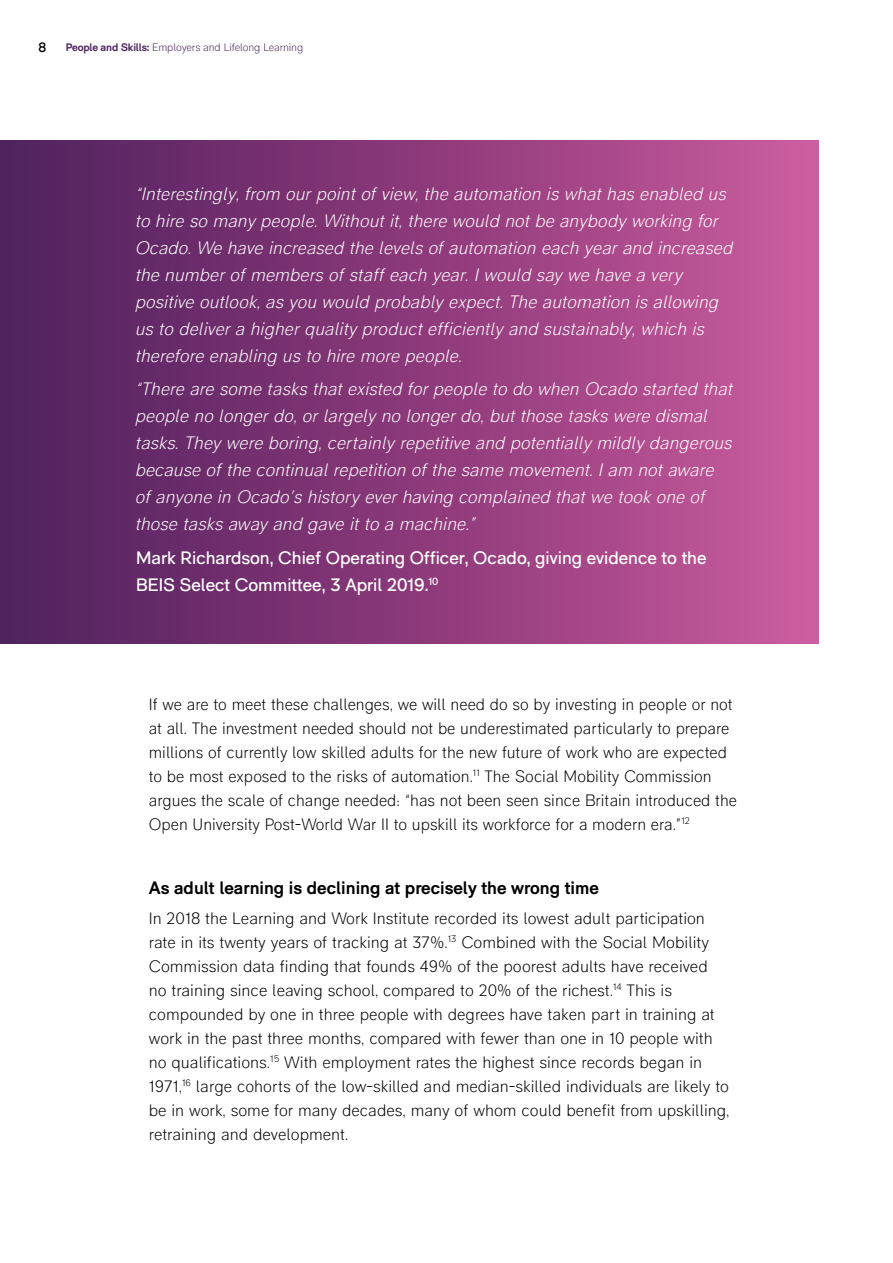
<style>
.page{position:relative;width:893px;height:1263px;background:#fff}
.page>*{position:absolute;margin:0;border:0;box-sizing:border-box;transform-origin:0 0}
.t1{font:italic 300 18px/27px "RM Pro";color:#fff}
.t2{font:18px/27px "RM Pro";color:#fff}
.t3{font:700 18px "RM Pro";color:#000}
.t4{font:300 16.5px/24px "RM Pro";color:#000}
.t5{font:13.5px "RM Pro";color:#000}
.t6{font:300 10.8px "RM Pro";letter-spacing:-.015em;color:#4d235e}
.s1{font-weight:700}
</style>
<div class="page">
<div style="left:0;top:140px;width:819px;height:503px;background:linear-gradient(to right,#4d1e5b,#cb5a9c)"></div>
<p class="t5" style="left:39px;top:39px;width:9px">8</p>
<p class="t6" style="left:66px;top:41px;width:239px"><span class="s1">People and Skills:</span> Employers and Lifelong Learning</p>
<p class="t1" style="left:136px;top:181px;width:599px">“Interestingly, from our point of view, the automation is what has enabled us to hire so many people. Without it, there would not be anybody working for Ocado. We have increased the levels of automation each year and increased the number of members of staff each year. I would say we have a very positive outlook, as you would probably expect. The automation is allowing us to deliver a higher quality product efficiently and sustainably, which is therefore enabling us to hire more people.</p>
<p class="t1" style="left:136px;top:376px;width:599px">“There are some tasks that existed for people to do when Ocado started that people no longer do, or largely no longer do, but those tasks were dismal tasks. They were boring, certainly repetitive and potentially mildly dangerous because of the continual repetition of the same movement. I am not aware of anyone in Ocado’s history ever having complained that we took one of those tasks away and gave it to a machine.”</p>
<p class="t2" style="left:136px;top:544px;width:572px">Mark Richardson, Chief Operating Officer, Ocado, giving evidence to the<br>BEIS Select Committee, 3 April 2019.<sup>10</sup></p>
<p class="t4" style="left:149px;top:693px;width:590px">If we are to meet these challenges, we will need do so by investing in people or not at all. The investment needed should not be underestimated particularly to prepare millions of currently low skilled adults for the new future of work who are expected to be most exposed to the risks of automation.<sup>11</sup> The Social Mobility Commission argues the scale of change needed: “has not been seen since Britain introduced the Open University Post-World War II to upskill its workforce for a modern era.”<sup>12</sup></p>
<p class="t3" style="left:149px;top:877px;width:451px">As adult learning is declining at precisely the wrong time</p>
<p class="t4" style="left:149px;top:907px;width:582px">In 2018 the Learning and Work Institute recorded its lowest adult participation rate in its twenty years of tracking at 37%.<sup>13</sup> Combined with the Social Mobility Commission data finding that founds 49% of the poorest adults have received no training since leaving school, compared to 20% of the richest.<sup>14</sup> This is compounded by one in three people with degrees have taken part in training at work in the past three months, compared with fewer than one in 10 people with no qualifications.<sup>15</sup> With employment rates the highest since records began in 1971,<sup>16</sup> large cohorts of the low-skilled and median-skilled individuals are likely to be in work, some for many decades, many of whom could benefit from upskilling, retraining and development.</p>
</div>
